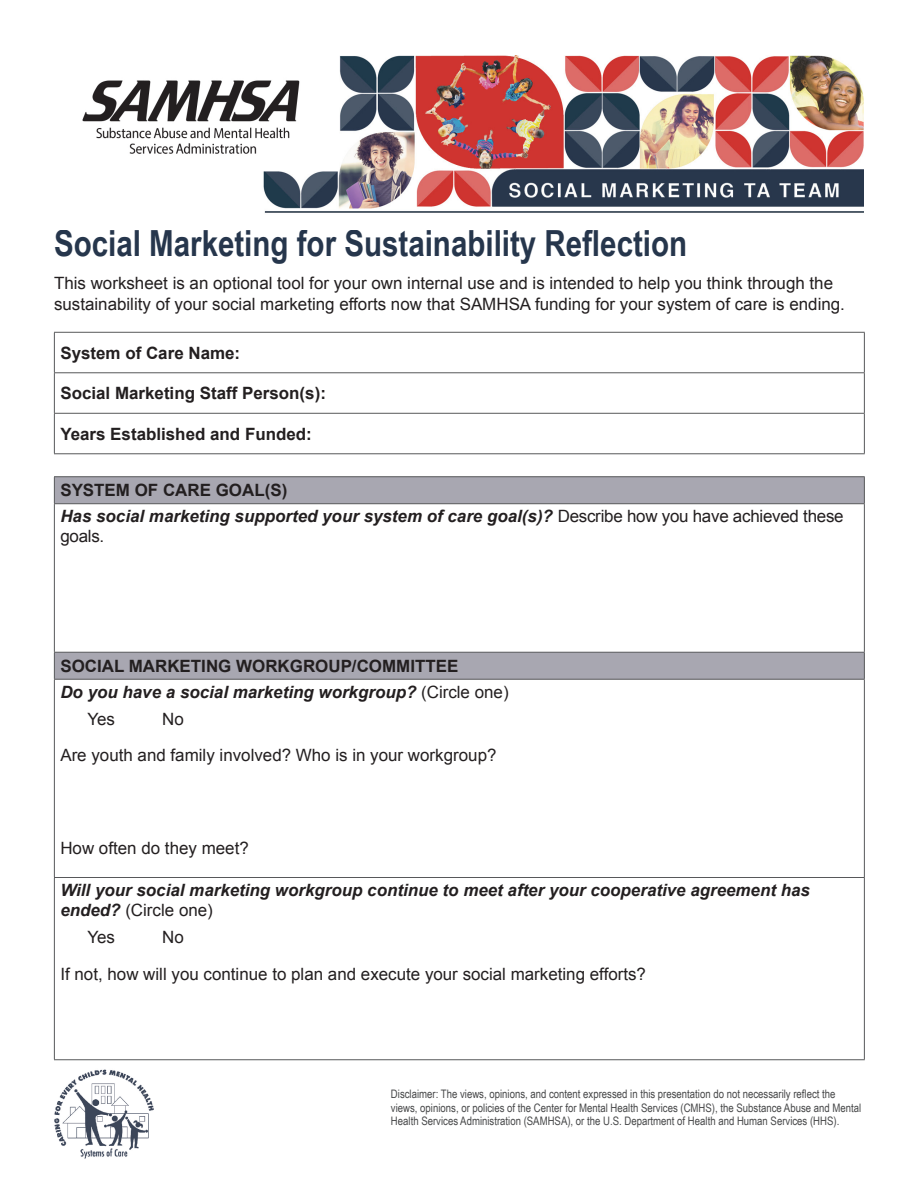
<style>
.page{position:relative;width:918px;height:1188px;background:#fff}
.page>*{position:absolute;margin:0;border:0;box-sizing:border-box;transform-origin:0 0}
.Heading_1{font:700 36px "Arial Narrow";color:#26364c}
.Body_Copy{font:16.95px/20.2px "Arial";color:#231f20}
.Body_Copy-2{font:italic 700 16.95px/20.2px "Arial";color:#231f20}
.Body_Copy-3{font:700 16.95px "Arial";color:#231f20}
.t1{font:11.7px/13.5px "Arial Narrow";color:#464748}
.s1{font-weight:400;font-style:normal}
</style>
<div class="page">
<hr style="left:54px;top:332px;width:811px;height:1px;background:#57585a">
<hr style="left:54px;top:333px;width:1px;height:39px;background:#57585a">
<hr style="left:864px;top:333px;width:1px;height:39px;background:#57585a">
<hr style="left:54px;top:414px;width:1px;height:39px;background:#57585a">
<hr style="left:864px;top:414px;width:1px;height:39px;background:#57585a">
<hr style="left:54px;top:453px;width:811px;height:1px;background:#57585a">
<hr style="left:54px;top:372px;width:811px;height:1px;background:#57585a">
<hr style="left:54px;top:373px;width:1px;height:40px;background:#57585a">
<hr style="left:864px;top:373px;width:1px;height:40px;background:#57585a">
<hr style="left:54px;top:413px;width:811px;height:1px;background:#57585a">
<svg style="left:55px;top:477px;width:809px;height:202px"></svg>
<hr style="left:54px;top:476px;width:811px;height:1px;background:#57585a">
<svg style="left:54px;top:477px;width:1px;height:26px"></svg>
<svg style="left:864px;top:477px;width:1px;height:26px"></svg>
<hr style="left:54px;top:503px;width:811px;height:1px;background:#57585a">
<hr style="left:54px;top:504px;width:1px;height:148px;background:#57585a">
<hr style="left:864px;top:504px;width:1px;height:148px;background:#57585a">
<hr style="left:54px;top:652px;width:811px;height:1px;background:#57585a">
<svg style="left:54px;top:653px;width:1px;height:26px"></svg>
<svg style="left:864px;top:653px;width:1px;height:26px"></svg>
<hr style="left:54px;top:679px;width:811px;height:1px;background:#57585a">
<hr style="left:54px;top:680px;width:1px;height:197px;background:#57585a">
<hr style="left:864px;top:680px;width:1px;height:197px;background:#57585a">
<hr style="left:54px;top:877px;width:811px;height:1px;background:#57585a">
<hr style="left:54px;top:878px;width:1px;height:181px;background:#57585a">
<hr style="left:864px;top:878px;width:1px;height:181px;background:#57585a">
<hr style="left:54px;top:1059px;width:811px;height:1px;background:#57585a">
<img style="left:54px;top:1069px;width:100px;height:90px">
<img style="left:263px;top:56px;width:601px;height:157px">
<img style="left:82px;top:69px;width:228px;height:89px">
<p class="Heading_1" style="left:54px;top:216px;width:635px">Social Marketing for Sustainability Reflection</p>
<p class="Body_Copy" style="left:54px;top:274px;width:793px">This worksheet is an optional tool for your own internal use and is intended to help you think through the sustainability of your social marketing efforts now that SAMHSA funding for your system of care is ending.</p>
<p class="Body_Copy-3" style="left:60px;top:341px;width:181px">System of Care Name:</p>
<p class="Body_Copy-3" style="left:60px;top:382px;width:267px">Social Marketing Staff Person(s):</p>
<p class="Body_Copy-3" style="left:60px;top:422px;width:253px">Years Established and Funded:</p>
<p class="Body_Copy-3" style="left:60px;top:479px;width:228px">SYSTEM OF CARE GOAL(S)</p>
<p class="Body_Copy-2" style="left:60px;top:507px;width:785px">Has social marketing supported your system of care goal(s)? <span class="s1">Describe how you have achieved these goals.</span></p>
<p class="Body_Copy-3" style="left:60px;top:655px;width:400px">SOCIAL MARKETING WORKGROUP/COMMITTEE</p>
<p class="Body_Copy-2" style="left:60px;top:682px;width:450px">Do you have a social marketing workgroup? <span class="s1">(Circle one)</span></p>
<p class="Body_Copy" style="left:87px;top:709px;width:29px">Yes</p>
<p class="Body_Copy" style="left:162px;top:709px;width:23px">No</p>
<p class="Body_Copy" style="left:60px;top:745px;width:438px">Are youth and family involved? Who is in your workgroup?</p>
<p class="Body_Copy" style="left:60px;top:838px;width:190px">How often do they meet?</p>
<p class="Body_Copy-2" style="left:60px;top:880px;width:751px">Will your social marketing workgroup continue to meet after your cooperative agreement has ended? <span class="s1">(Circle one)</span></p>
<p class="Body_Copy" style="left:87px;top:927px;width:29px">Yes</p>
<p class="Body_Copy" style="left:162px;top:927px;width:23px">No</p>
<p class="Body_Copy" style="left:60px;top:964px;width:587px">If not, how will you continue to plan and execute your social marketing efforts?</p>
<p class="t1" style="left:391px;top:1087px;width:472px">Disclaimer: The views, opinions, and content expressed in this presentation do not necessarily reflect the views, opinions, or policies of the Center for Mental Health Services (CMHS), the Substance Abuse and Mental<br>Health Services Administration (SAMHSA), or the U.S. Department of Health and Human Services (HHS).</p>
</div>
